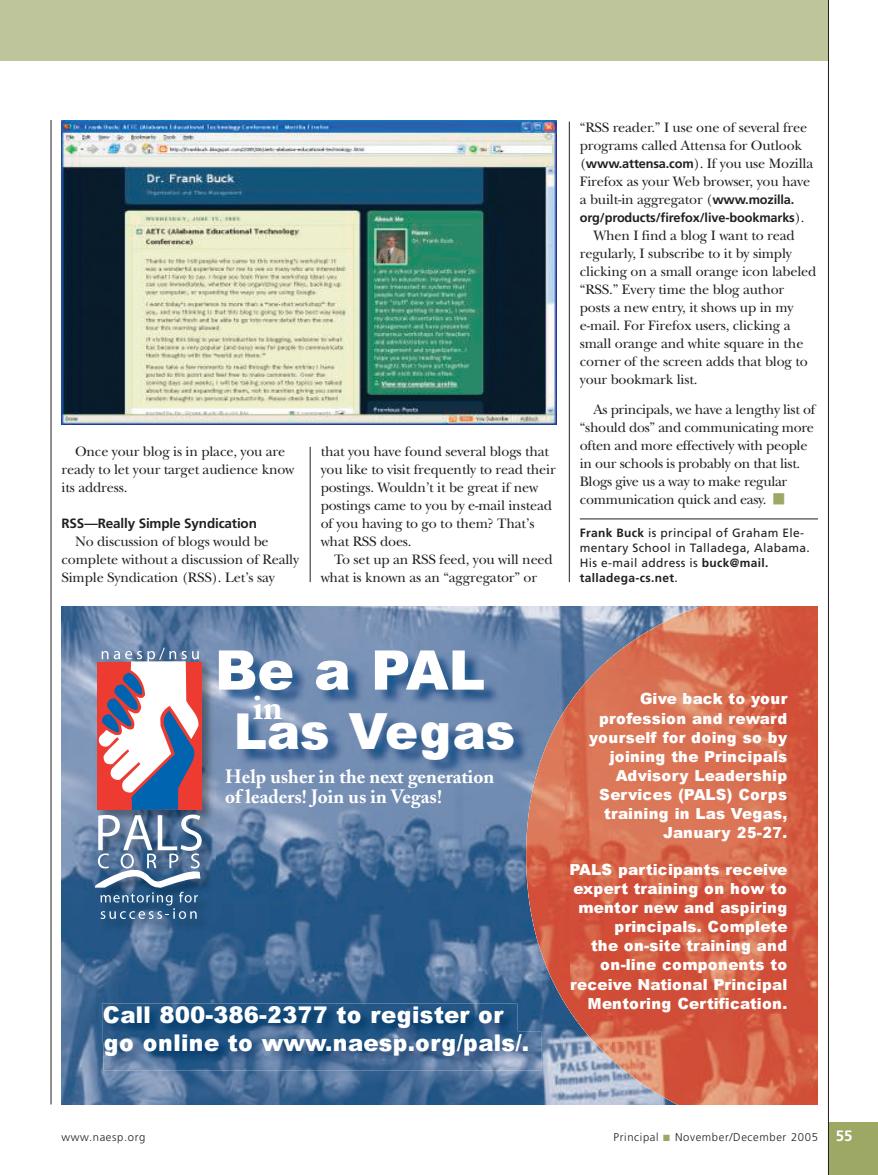
<style>
.page{position:relative;width:878px;height:1175px;background:#fff}
.page>*{position:absolute;margin:0;border:0;box-sizing:border-box;transform-origin:0 0}
.t1{font:54.75px "Arial Black+T42+BEJRSL";color:#fff}
.t2{font:49.8px "Arial Black+T42+BEJRSL";color:#fff}
.t3{font:34.5px "Adobe Caslon Bold+OUOGAD";color:#fff}
.t4{font:22.95px/28px "Arial Black+T42+BEJRSL";color:#fff}
.t5{font:19.2px/20.4px "Adobe Caslon Bold+OUOGAD";color:#fff}
.t6{font:15.3px/19.2px "Arial Black+T42+BEJRSL";color:#fff;text-align:right}
.t7{font:14.25px/18px "New Baskerville";letter-spacing:-.01em;color:#231f20}
.t8{font:700 13.5px "Frutiger";letter-spacing:-.01em;color:#231f20}
.t9{font:700 12.75px "Frutiger";letter-spacing:-.01em;color:#231f20}
.t10{font:12px/15px "Frutiger";letter-spacing:.03em;color:#231f20}
.t11{font:300 11.25px "Frutiger";letter-spacing:.055em;color:#231f20}
.s1{font-family:"Frutiger";font-weight:700;font-size:12.75px}
.s2{font-family:"New Baskerville";font-weight:400;font-size:14.25px}
.s3{font-family:"Principal Endit";font-size:13.5px;color:#9ea865}
.s4{font-weight:700}
.s5{color:#9ea865}
.s6{font-weight:700;font-size:15px;color:#fff}
</style>
<div class="page">
<hr style="left:310px;top:447px;width:1px;height:135px;background:#231f20">
<hr style="left:569px;top:122px;width:1px;height:460px;background:#231f20">
<div style="left:0;top:0;width:828px;height:60px;background:#bfc59a"></div>
<div style="left:828px;top:1122px;width:50px;height:52px;background:#9ea865"></div>
<hr style="left:51px;top:120px;width:1px;height:984px;background:#231f20">
<hr style="left:828px;top:0;width:1px;height:1174px;background:#231f20">
<hr style="left:579px;top:518px;width:239px;height:1px;background:#231f20">
<img style="left:62px;top:120px;width:494px;height:305px">
<img style="left:62px;top:606px;width:464px;height:498px">
<svg style="left:526px;top:606px;width:86px;height:498px;background:#7b94b5"></svg>
<img style="left:612px;top:606px;width:206px;height:498px">
<img style="left:568px;top:655px;width:44px;height:406px">
<img style="left:526px;top:703px;width:43px;height:308px">
<img style="left:219px;top:651px;width:282px;height:56px">
<img style="left:94px;top:647px;width:122px;height:285px">
<svg style="left:95px;top:648px;width:107px;height:271px"></svg>
<img style="left:238px;top:714px;width:293px;height:62px">
<img style="left:102px;top:1003px;width:415px;height:39px">
<img style="left:103px;top:1031px;width:439px;height:39px">
<img style="left:103px;top:1031px;width:414px;height:11px">
<p class="t7" style="left:62px;top:444px;width:234px;text-indent:13px">Once your blog is in place, you are ready to let your target audience know its address.</p>
<p class="t8" style="left:62px;top:518px;width:197px">RSS—Really Simple Syndication</p>
<p class="t7" style="left:62px;top:534px;width:239px;text-indent:13px">No discussion of blogs would be complete without a discussion of Really<br>Simple Syndication (RSS). Let’s say</p>
<p class="t7" style="left:320px;top:444px;width:236px">that you have found several blogs that you like to visit frequently to read their postings. Wouldn’t it be great if new postings came to you by e-mail instead of you having to go to them? That’s what RSS does.</p>
<p class="t7" style="left:320px;top:552px;width:234px;text-indent:13px">To set up an RSS feed, you will need what is known as an “aggregator” or</p>
<p class="t7" style="left:579px;top:120px;width:235px">“RSS reader.” I use one of several free programs called Attensa for Outlook (<span class="s1">www.attensa.com</span>). If you use Mozilla Firefox as your Web browser, you have a built-in aggregator (<span class="s1">www.mozilla.</span></p>
<p class="t9" style="left:579px;top:212px;width:226px">org/products/firefox/live-bookmarks<span class="s2">).</span></p>
<p class="t7" style="left:580px;top:228px;width:238px;text-indent:13px">When I find a blog I want to read regularly, I subscribe to it by simply clicking on a small orange icon labeled “RSS.” Every time the blog author posts a new entry, it shows up in my e-mail. For Firefox users, clicking a small orange and white square in the corner of the screen adds that blog to your bookmark list.</p>
<p class="t7" style="left:580px;top:402px;width:237px;text-indent:13px">As principals, we have a lengthy list of “should dos” and communicating more often and more effectively with people in our schools is probably on that list.<br>Blogs give us a way to make regular communication quick and easy. <span class="s3">p</span></p>
<p class="t10" style="left:579px;top:526px;width:231px"><span class="s4">Frank Buck</span> is principal of Graham Ele&shy;mentary School in Talladega, Alabama.<br>His e-mail address is <span class="s4">buck@mail. talladega-cs.net</span>.</p>
<h1 class="t1" style="left:215px;top:650px;width:272px">Be a PAL</h1>
<h3 class="t3" style="left:253px;top:693px;width:31px">in</h3>
<h2 class="t2" style="left:234px;top:712px;width:284px">Las Vegas</h2>
<h3 class="t5" style="left:225px;top:768px;width:271px">Help usher in the next generation of leaders! Join us in Vegas!</h3>
<h3 class="t4" style="left:103px;top:1002px;width:428px">Call 800-386-2377 to register or go online to www.naesp.org/pals/.</h3>
<p class="t6" style="left:589px;top:691px;width:200px">Give back to your profession and reward yourself for doing so by joining the Principals<br>Advisory Leadership<br>Services (PALS) Corps training in Las Vegas,<br>January 25-27.</p>
<p class="t6" style="left:569px;top:861px;width:219px">PALS participants receive expert training on how to mentor new and aspiring principals. Complete<br>the on-site training and on-line components to receive National Principal<br>Mentoring Certification.</p>
<p class="t11" style="left:62px;top:1132px;width:85px">www.naesp.org</p>
<p class="t11" style="left:613px;top:1132px;width:240px">Principal <span class="s5">■</span> November/December 2005 <span class="s6">55</span></p>
</div>
